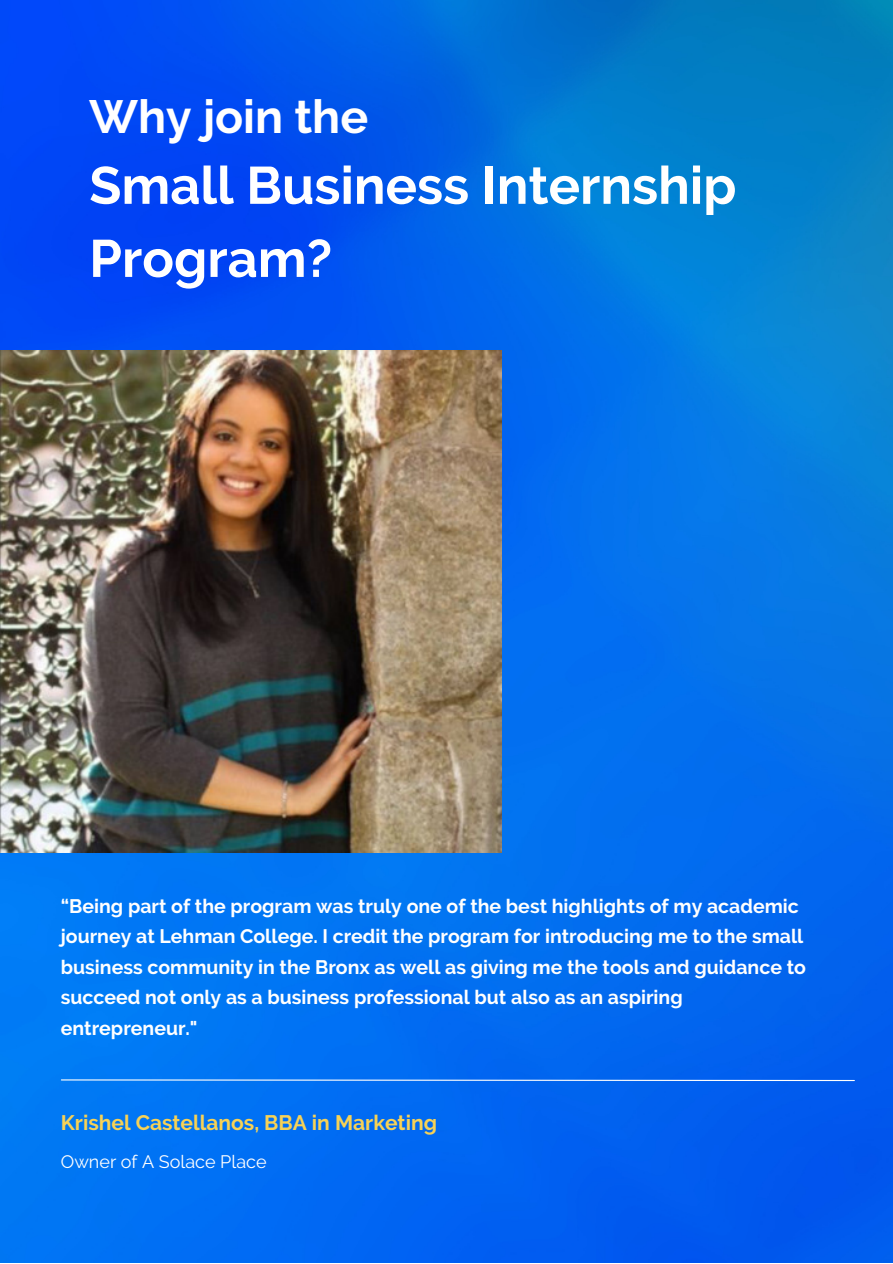
<style>
.page{position:relative;width:893px;height:1264px;background:#fff}
.page>*{position:absolute;margin:0;border:0;box-sizing:border-box;transform-origin:0 0}
.t1{font:700 52.5px/73.1px "Raleway";color:#fff}
.t2{font:700 46.5px "Raleway";color:#fff}
.t3{font:700 21px "Raleway";color:#f7d256}
.t4{font:700 19.5px/30.3px "Raleway";color:#fff}
.t5{font:18px "Raleway";color:#fff}
</style>
<div class="page">
<img style="left:0;top:0;width:892px;height:1262px">
<svg style="left:60px;top:1078px;width:795px;height:3px"></svg>
<img style="left:0;top:350px;width:501px;height:502px">
<h2 class="t2" style="left:89px;top:89px;width:280px">Why join the</h2>
<h1 class="t1" style="left:89px;top:149px;width:648px">Small Business Internship<br>Program?</h1>
<p class="t4" style="left:61px;top:891px;width:746px">“Being part of the program was truly one of the best highlights of my academic journey at Lehman College. I credit the program for introducing me to the small business community in the Bronx as well as giving me the tools and guidance to succeed not only as a business professional but also as an aspiring entrepreneur."</p>
<p class="t3" style="left:61px;top:1110px;width:377px">Krishel Castellanos, BBA in Marketing</p>
<p class="t5" style="left:61px;top:1151px;width:207px">Owner of A Solace Place</p>
</div>
